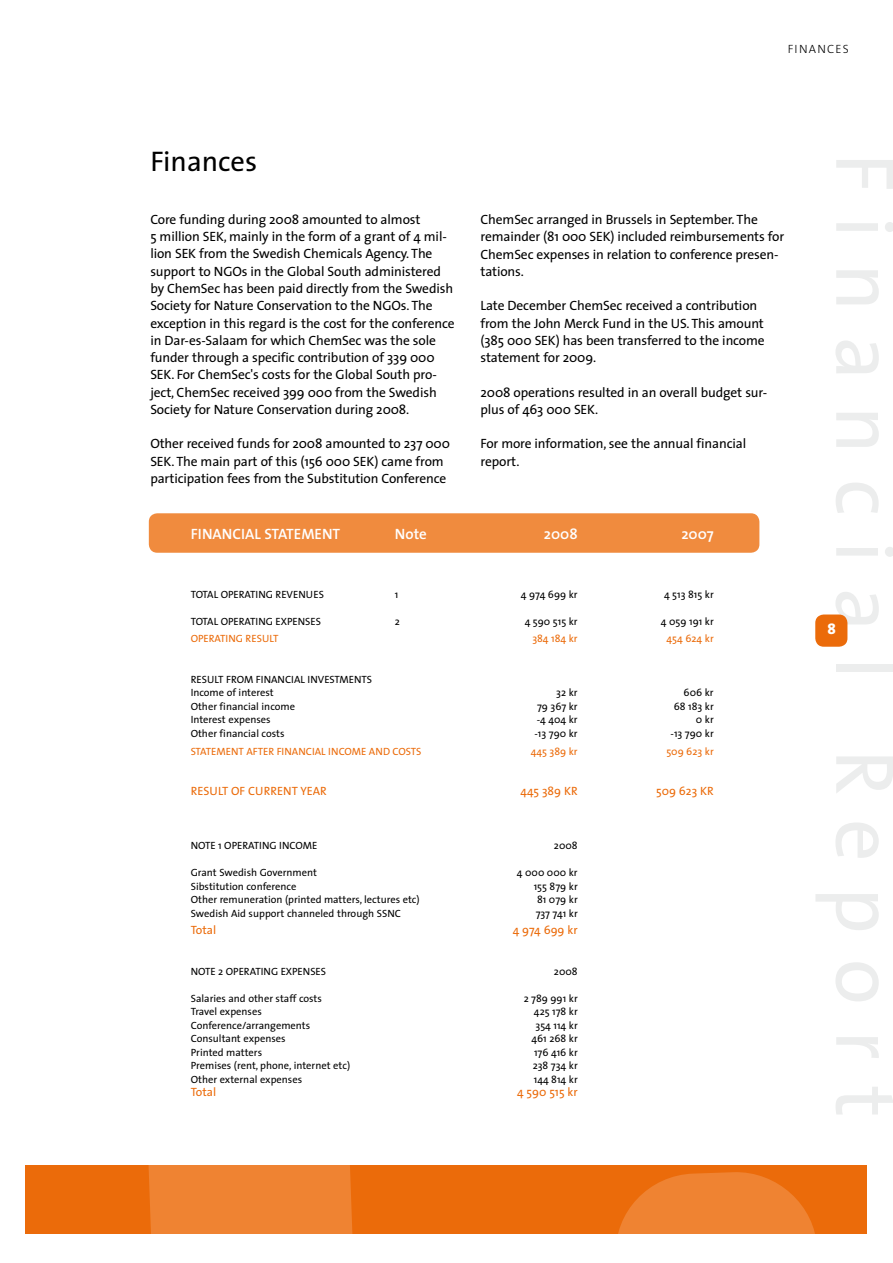
<style>
.page{position:relative;width:893px;height:1263px;background:#fff}
.page>*{position:absolute;margin:0;border:0;box-sizing:border-box;transform-origin:0 0}
.t1{font:28.5px "The Sans";color:#000}
.t2{font:600 15px "The Sans";color:#fff}
.t3{font:800 15px "The Sans";color:#fff}
.t4{font:13.5px/17.2px "The Sans";letter-spacing:-.01em;color:#000}
.t5{font:12px "The Sans";color:#eb6b0a}
.t6{font:12px "The Sans Light Caps";letter-spacing:.1em;color:#000}
.t7{font:10.5px "The Sans";color:#000}
.t8{font:10.5px "The Sans";color:#eb6b0a}
</style>
<div class="page">
<div style="left:26px;top:1165px;width:841px;height:68px;background:#eb6b0a"></div>
<svg style="left:148px;top:1165px;width:667px;height:68px;fill:#ef8332"></svg>
<div style="left:815px;top:614px;width:32px;height:33px;background:#eb6b0a;border-radius:9px"></div>
<div style="left:149px;top:513px;width:610px;height:40px;background:#f08b3e;border-radius:9px"></div>
<p class="t6" style="left:788px;top:39px;width:63px">FINANCES</p>
<h1 class="t1" style="left:150px;top:138px;width:108px">Finances</h1>
<p class="t4" style="left:150px;top:210px;width:306px">Core funding during 2008 amounted to almost<br>5 million SEK, mainly in the form of a grant of 4 mil&shy;lion SEK from the Swedish Chemicals Agency. The support to NGOs in the Global South administered by ChemSec has been paid directly from the Swedish Society for Nature Conservation to the NGOs. The exception in this regard is the cost for the conference in Dar-es-Salaam for which ChemSec was the sole funder through a specific contribution of 339 000<br>SEK. For ChemSec's costs for the Global South pro&shy;ject, ChemSec received 399 000 from the Swedish Society for Nature Conservation during 2008.</p>
<p class="t4" style="left:150px;top:435px;width:301px">Other received funds for 2008 amounted to 237 000<br>SEK. The main part of this (156 000 SEK) came from participation fees from the Substitution Conference</p>
<p class="t4" style="left:480px;top:210px;width:305px">ChemSec arranged in Brussels in September. The remainder (81 000 SEK) included reimbursements for ChemSec expenses in relation to conference presen&shy;tations.</p>
<p class="t4" style="left:480px;top:297px;width:286px">Late December ChemSec received a contribution from the John Merck Fund in the US. This amount (385 000 SEK) has been transferred to the income statement for 2009.</p>
<p class="t4" style="left:480px;top:383px;width:288px">2008 operations resulted in an overall budget sur&shy;plus of 463 000 SEK.</p>
<p class="t4" style="left:480px;top:435px;width:267px">For more information, see the annual financial report.</p>
<p class="t2" style="left:191px;top:521px;width:17px">FINAN</p>
<p class="t2" style="left:232px;top:521px;width:46px">CIAL STATEMENTN</p>
<p class="t2" style="left:405px;top:521px;width:23px">ote</p>
<p class="t2" style="left:544px;top:521px;width:35px">2008</p>
<p class="t2" style="left:681px;top:521px;width:34px">2007</p>
<p class="t7" style="left:191px;top:585px;width:12px">Total</p>
<p class="t7" style="left:221px;top:585px;width:7px">operating</p>
<p class="t7" style="left:276px;top:585px;width:25px">revenues</p>
<p class="t7" style="left:395px;top:585px;width:5px">1</p>
<p class="t7" style="left:521px;top:585px;width:58px">4 974 699 kr</p>
<p class="t7" style="left:664px;top:585px;width:51px">4 513 815 kr</p>
<p class="t7" style="left:191px;top:612px;width:7px">total</p>
<p class="t7" style="left:221px;top:612px;width:7px">operating</p>
<p class="t7" style="left:276px;top:612px;width:18px">expenses</p>
<p class="t7" style="left:395px;top:612px;width:7px">2</p>
<p class="t7" style="left:525px;top:612px;width:54px">4 590 515 kr</p>
<p class="t7" style="left:661px;top:612px;width:54px">4 059 191 kr</p>
<p class="t8" style="left:191px;top:630px;width:14px">Operating</p>
<p class="t8" style="left:246px;top:630px;width:7px">result</p>
<p class="t8" style="left:532px;top:630px;width:47px">384 184 kr</p>
<p class="t8" style="left:667px;top:630px;width:49px">454 624 kr</p>
<p class="t7" style="left:191px;top:670px;width:13px">Result</p>
<p class="t7" style="left:226px;top:670px;width:8px">from</p>
<p class="t7" style="left:256px;top:670px;width:7px">financial</p>
<p class="t7" style="left:307px;top:670px;width:24px">investments</p>
<p class="t7" style="left:191px;top:684px;width:85px">Income of interest</p>
<p class="t7" style="left:556px;top:684px;width:23px">32 kr</p>
<p class="t7" style="left:684px;top:684px;width:32px">606 kr</p>
<p class="t7" style="left:191px;top:697px;width:106px">Other financial income</p>
<p class="t7" style="left:537px;top:697px;width:42px">79 367 kr</p>
<p class="t7" style="left:674px;top:697px;width:42px">68 183 kr</p>
<p class="t7" style="left:191px;top:711px;width:81px">Interest expenses</p>
<p class="t7" style="left:537px;top:711px;width:42px">-4 404 kr</p>
<p class="t7" style="left:696px;top:711px;width:19px">0 kr</p>
<p class="t7" style="left:191px;top:724px;width:95px">Other financial costs</p>
<p class="t7" style="left:534px;top:724px;width:45px">-13 790 kr</p>
<p class="t7" style="left:670px;top:724px;width:45px">-13 790 kr</p>
<p class="t8" style="left:191px;top:742px;width:12px">Statement</p>
<p class="t8" style="left:246px;top:742px;width:7px">after</p>
<p class="t8" style="left:277px;top:742px;width:7px">financial</p>
<p class="t8" style="left:328px;top:742px;width:8px">income</p>
<p class="t8" style="left:369px;top:742px;width:8px">and</p>
<p class="t8" style="left:393px;top:742px;width:6px">costs</p>
<p class="t8" style="left:531px;top:742px;width:49px">445 389 kr</p>
<p class="t8" style="left:666px;top:742px;width:49px">509 623 kr</p>
<p class="t5" style="left:191px;top:781px;width:14px">Result</p>
<p class="t5" style="left:231px;top:781px;width:25px">of current</p>
<p class="t5" style="left:300px;top:781px;width:6px">year</p>
<p class="t5" style="left:520px;top:781px;width:51px">445 389 kr</p>
<p class="t5" style="left:656px;top:781px;width:52px">509 623 kr</p>
<p class="t7" style="left:191px;top:837px;width:14px">Note</p>
<p class="t7" style="left:218px;top:837px;width:20px">1 Operating</p>
<p class="t7" style="left:279px;top:837px;width:6px">income</p>
<p class="t7" style="left:554px;top:837px;width:25px">2008</p>
<p class="t7" style="left:191px;top:864px;width:128px">Grant Swedish Government</p>
<p class="t7" style="left:517px;top:864px;width:62px">4 000 000 kr</p>
<p class="t7" style="left:191px;top:877px;width:107px">Sibstitution conference</p>
<p class="t7" style="left:534px;top:877px;width:46px">155 879 kr</p>
<p class="t7" style="left:191px;top:891px;width:230px">Other remuneration (printed matters, lectures etc)</p>
<p class="t7" style="left:537px;top:891px;width:42px">81 079 kr</p>
<p class="t7" style="left:191px;top:904px;width:212px">Swedish Aid support channeled through SSNC</p>
<p class="t7" style="left:536px;top:904px;width:44px">737 741 kr</p>
<p class="t5" style="left:191px;top:920px;width:27px">Total</p>
<p class="t5" style="left:513px;top:920px;width:66px">4 974 699 kr</p>
<p class="t7" style="left:191px;top:962px;width:14px">Note</p>
<p class="t7" style="left:218px;top:962px;width:22px">2 Operating</p>
<p class="t7" style="left:281px;top:962px;width:18px">expenses</p>
<p class="t7" style="left:554px;top:962px;width:25px">2008</p>
<p class="t7" style="left:191px;top:989px;width:133px">Salaries and other staff costs</p>
<p class="t7" style="left:524px;top:989px;width:56px">2 789 991 kr</p>
<p class="t7" style="left:191px;top:1003px;width:73px">Travel expenses</p>
<p class="t7" style="left:534px;top:1003px;width:45px">425 178 kr</p>
<p class="t7" style="left:191px;top:1016px;width:121px">Conference/arrangements</p>
<p class="t7" style="left:535px;top:1016px;width:44px">354 114 kr</p>
<p class="t7" style="left:191px;top:1030px;width:96px">Consultant expenses</p>
<p class="t7" style="left:532px;top:1030px;width:48px">461 268 kr</p>
<p class="t7" style="left:191px;top:1043px;width:73px">Printed matters</p>
<p class="t7" style="left:534px;top:1043px;width:45px">176 416 kr</p>
<p class="t7" style="left:191px;top:1057px;width:161px">Premises (rent, phone, internet etc)</p>
<p class="t7" style="left:533px;top:1057px;width:47px">238 734 kr</p>
<p class="t7" style="left:191px;top:1070px;width:113px">Other external expenses</p>
<p class="t7" style="left:534px;top:1070px;width:45px">144 814 kr</p>
<p class="t5" style="left:191px;top:1082px;width:27px">Total</p>
<p class="t5" style="left:517px;top:1082px;width:62px">4 590 515 kr</p>
<p class="t3" style="left:827px;top:616px;width:10px">8</p>
</div>
